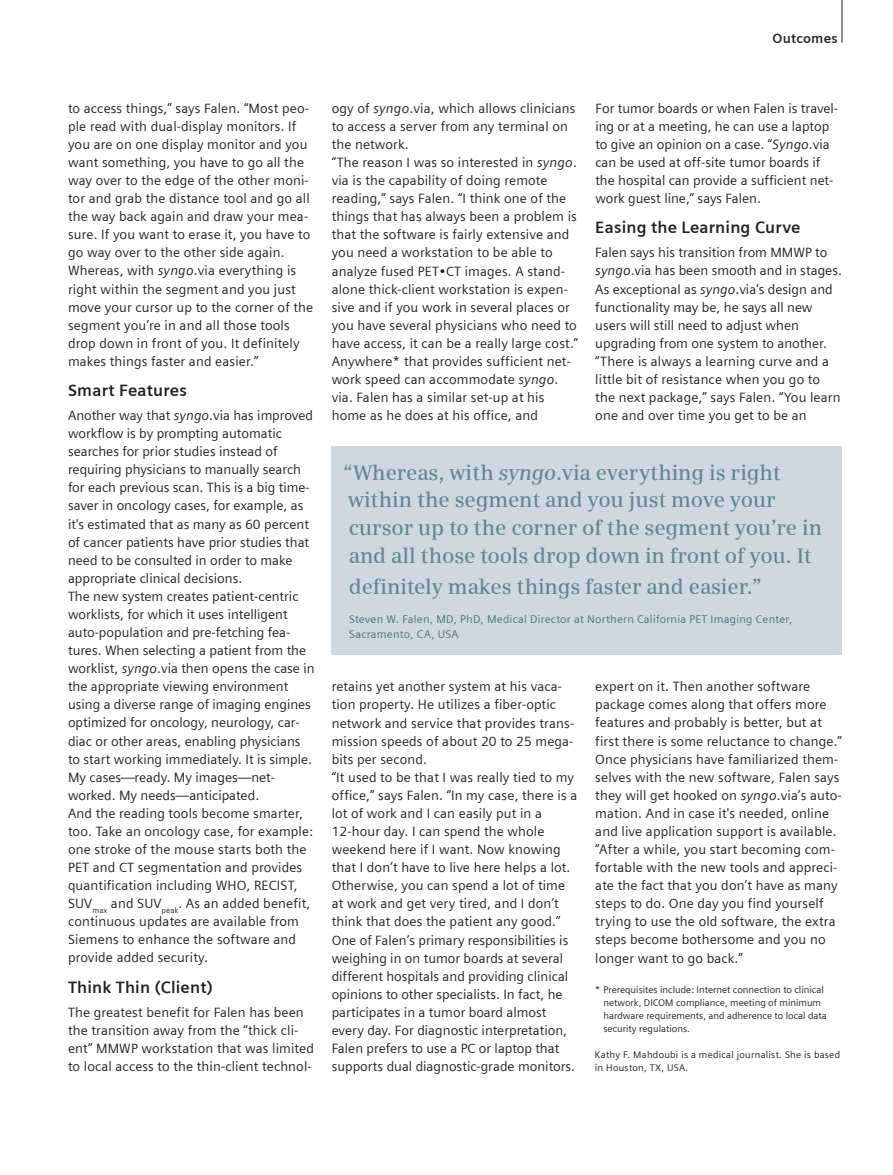
<style>
.page{position:relative;width:893px;height:1175px;background:#fff}
.page>*{position:absolute;margin:0;border:0;box-sizing:border-box;transform-origin:0 0}
.t1{font:600 21px/27.6px "Siemens Serif";letter-spacing:-.01em;color:#648595}
.t2{font:700 16.5px "Siemens Sans";letter-spacing:.01em;color:#231f20}
.t3{font:13.5px/18.1px "Siemens Sans";letter-spacing:.01em;color:#231f20}
.t4{font:700 13.5px "Siemens Sans";letter-spacing:.015em;color:#231f20}
.t5{font:11.25px/14.9px "Siemens Sans";letter-spacing:.02em;color:#4e7282}
.t6{font:9.75px/13.2px "Siemens Sans";color:#231f20}
.t7{font:9.75px/12.8px "Siemens Sans";letter-spacing:.025em;color:#231f20}
.s1{font-style:italic}
</style>
<div class="page">
<hr style="left:842px;top:0;width:1px;height:43px;background:#231f20">
<div style="left:332px;top:446px;width:510px;height:209px;background:#ced8de"></div>
<p class="t4" style="left:773px;top:30px;width:67px">Outcomes</p>
<p class="t3" style="left:68px;top:99px;width:247px">to access things,” says Falen. “Most peo&shy;ple read with dual-display monitors. If you are on one display monitor and you want something, you have to go all the way over to the edge of the other moni&shy;tor and grab the distance tool and go all the way back again and draw your mea&shy;sure. If you want to erase it, you have to go way over to the other side again.<br>Whereas, with <span class="s1">syngo</span>.via everything is right within the segment and you just move your cursor up to the corner of the segment you’re in and all those tools drop down in front of you. It definitely makes things faster and easier.”</p>
<p class="t2" style="left:68px;top:381px;width:120px">Smart Features</p>
<p class="t3" style="left:68px;top:406px;width:248px">Another way that <span class="s1">syngo</span>.via has improved workflow is by prompting automatic searches for prior studies instead of requiring physicians to manually search for each previous scan. This is a big time&shy;saver in oncology cases, for example, as it's estimated that as many as 60 percent of cancer patients have prior studies that need to be consulted in order to make appropriate clinical decisions.<br>The new system creates patient-centric worklists, for which it uses intelligent auto-population and pre-fetching fea&shy;tures. When selecting a patient from the worklist, <span class="s1">syngo</span>.via then opens the case in the appropriate viewing environment using a diverse range of imaging engines optimized for oncology, neurology, car&shy;diac or other areas, enabling physicians to start working immediately. It is simple.<br>My cases—ready. My images—net&shy;worked. My needs—anticipated.<br>And the reading tools become smarter, too. Take an oncology case, for example: one stroke of the mouse starts both the PET and CT segmentation and provides quantification including WHO, RECIST, SUV<sub>max</sub> and SUV<sub>peak</sub>. As an added benefit, continuous updates are available from Siemens to enhance the software and provide added security.</p>
<p class="t2" style="left:68px;top:977px;width:146px">Think Thin (Client)</p>
<p class="t3" style="left:68px;top:1003px;width:247px">The greatest benefit for Falen has been the transition away from the “thick cli&shy;ent” MMWP workstation that was limited to local access to the thin-client technol-</p>
<p class="t3" style="left:332px;top:99px;width:248px">ogy of <span class="s1">syngo</span>.via, which allows clinicians to access a server from any terminal on the network.<br>“The reason I was so interested in <span class="s1">syngo</span>. via is the capability of doing remote reading,” says Falen. “I think one of the things that has always been a problem is that the software is fairly extensive and you need a workstation to be able to analyze fused PET•CT images. A stand&shy;alone thick-client workstation is expen&shy;sive and if you work in several places or you have several physicians who need to have access, it can be a really large cost.” Anywhere* that provides sufficient net&shy;work speed can accommodate <span class="s1">syngo</span>. via. Falen has a similar set-up at his home as he does at his office, and</p>
<p class="t3" style="left:595px;top:99px;width:244px">For tumor boards or when Falen is travel&shy;ing or at a meeting, he can use a laptop to give an opinion on a case. “<span class="s1">Syngo</span>.via can be used at off-site tumor boards if the hospital can provide a sufficient net&shy;work guest line,” says Falen.</p>
<p class="t2" style="left:595px;top:218px;width:207px">Easing the Learning Curve</p>
<p class="t3" style="left:595px;top:244px;width:248px">Falen says his transition from MMWP to <span class="s1">syngo</span>.via has been smooth and in stages.<br>As exceptional as <span class="s1">syngo</span>.via’s design and functionality may be, he says all new users will still need to adjust when upgrading from one system to another. “There is always a learning curve and a little bit of resistance when you go to the next package,” says Falen. “You learn one and over time you get to be an</p>
<h1 class="t1" style="left:343px;top:458px;width:480px">“Whereas, with <span class="s1">syngo</span>.via everything is right within the segment and you just move your cursor up to the corner of the segment you’re in and all those tools drop down in front of you. It</h1>
<h1 class="t1" style="left:349px;top:573px;width:414px">definitely makes things faster and easier.”</h1>
<p class="t5" style="left:349px;top:612px;width:444px">Steven W. Falen, MD, PhD, Medical Director at Northern California PET Imaging Center,<br>Sacramento, CA, USA</p>
<p class="t3" style="left:332px;top:677px;width:247px">retains yet another system at his vaca&shy;tion property. He utilizes a fiber-optic network and service that provides trans&shy;mission speeds of about 20 to 25 mega&shy;bits per second.<br>“It used to be that I was really tied to my office,” says Falen. “In my case, there is a lot of work and I can easily put in a 12-hour day. I can spend the whole weekend here if I want. Now knowing that I don’t have to live here helps a lot.<br>Otherwise, you can spend a lot of time at work and get very tired, and I don’t think that does the patient any good.” One of Falen’s primary responsibilities is weighing in on tumor boards at several different hospitals and providing clinical opinions to other specialists. In fact, he participates in a tumor board almost every day. For diagnostic interpretation, Falen prefers to use a PC or laptop that supports dual diagnostic-grade monitors.</p>
<p class="t3" style="left:595px;top:677px;width:248px">expert on it. Then another software package comes along that offers more features and probably is better, but at first there is some reluctance to change.” Once physicians have familiarized them&shy;selves with the new software, Falen says they will get hooked on <span class="s1">syngo</span>.via’s auto&shy;mation. And in case it's needed, online and live application support is available. “After a while, you start becoming com&shy;fortable with the new tools and appreci&shy;ate the fact that you don’t have as many steps to do. One day you find yourself trying to use the old software, the extra steps become bothersome and you no longer want to go back.”</p>
<p class="t6" style="left:603px;top:983px;width:225px;text-indent:-9px">* Prerequisites include: Internet connection to clinical network, DICOM compliance, meeting of minimum hardware requirements, and adherence to local data security regulations.</p>
<p class="t7" style="left:595px;top:1048px;width:247px">Kathy F. Mahdoubi is a medical journalist. She is based in Houston, TX, USA.</p>
</div>
